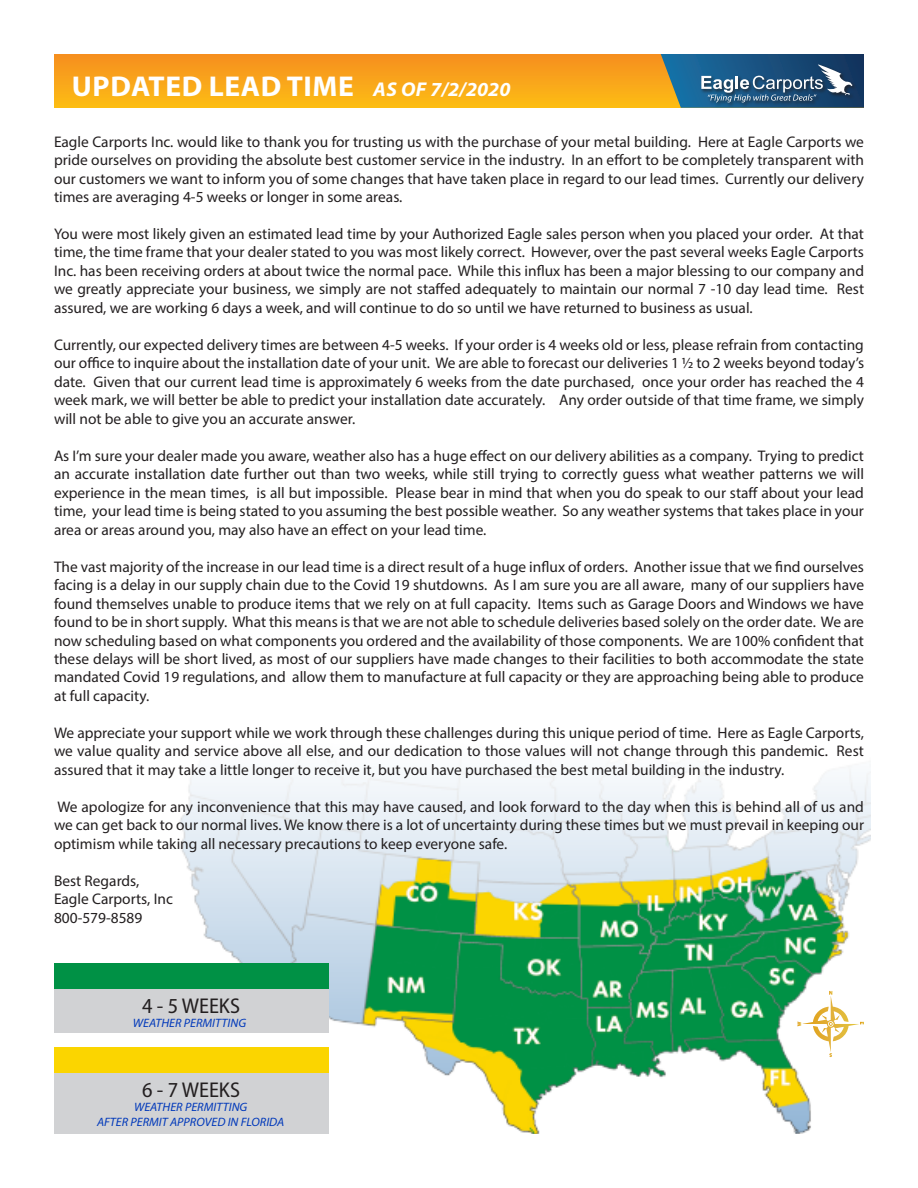
<style>
.page{position:relative;width:918px;height:1188px;background:#fff}
.page>*{position:absolute;margin:0;border:0;box-sizing:border-box;transform-origin:0 0}
.t1{font:700 28.8px "Myriad Pro";letter-spacing:.02em;color:#fff}
.t2{font:semi-condensed 21.45px "Myriad Pro";color:#231f20}
.t3{font:15.45px/18.5px "Myriad Pro";color:#231f20;text-align:justify}
.t4{font:italic 12.15px "Myriad Pro";color:#0038ba}
.s1{font-style:italic;font-size:19.95px}
</style>
<div class="page">
<img style="left:179px;top:769px;width:692px;height:365px">
<svg style="left:797px;top:991px;width:67px;height:66px"></svg>
<div style="left:54px;top:963px;width:274px;height:27px;background:#009145"></div>
<div style="left:54px;top:990px;width:274px;height:43px;background:#d1d2d4"></div>
<div style="left:54px;top:1047px;width:274px;height:27px;background:#fbd500"></div>
<div style="left:54px;top:1074px;width:274px;height:60px;background:#d1d2d4"></div>
<div style="left:54px;top:54px;width:810px;height:54px;background:linear-gradient(to bottom,#f68e1f,#fdbc14)"></div>
<svg style="left:661px;top:54px;width:203px;height:54px;background:#3b6683"></svg>
<p class="t1" style="left:72px;top:68px;width:440px">UPDATED LEAD TIME <span class="s1">AS OF 7/2/2020</span></p>
<p class="t3" style="left:54px;top:132px;width:812px">Eagle Carports Inc. would like to thank you for trusting us with the purchase of your metal building. Here at Eagle Carports we pride ourselves on providing the absolute best customer service in the industry. In an effort to be completely transparent with our customers we want to inform you of some changes that have taken place in regard to our lead times. Currently our delivery times are averaging 4-5 weeks or longer in some areas.</p>
<p class="t3" style="left:54px;top:224px;width:812px">You were most likely given an estimated lead time by your Authorized Eagle sales person when you placed your order. At that time, the time frame that your dealer stated to you was most likely correct. However, over the past several weeks Eagle Carports Inc. has been receiving orders at about twice the normal pace. While this influx has been a major blessing to our company and we greatly appreciate your business, we simply are not staffed adequately to maintain our normal 7 -10 day lead time. Rest assured, we are working 6 days a week, and will continue to do so until we have returned to business as usual.</p>
<p class="t3" style="left:54px;top:335px;width:812px">Currently, our expected delivery times are between 4-5 weeks. If your order is 4 weeks old or less, please refrain from contacting our office to inquire about the installation date of your unit. We are able to forecast our deliveries 1 ½ to 2 weeks beyond today’s date. Given that our current lead time is approximately 6 weeks from the date purchased, once your order has reached the 4 week mark, we will better be able to predict your installation date accurately. Any order outside of that time frame, we simply will not be able to give you an accurate answer.</p>
<p class="t3" style="left:54px;top:446px;width:812px">As I’m sure your dealer made you aware, weather also has a huge effect on our delivery abilities as a company. Trying to predict an accurate installation date further out than two weeks, while still trying to correctly guess what weather patterns we will experience in the mean times, is all but impossible. Please bear in mind that when you do speak to our staff about your lead time, your lead time is being stated to you assuming the best possible weather. So any weather systems that takes place in your area or areas around you, may also have an effect on your lead time.</p>
<p class="t3" style="left:54px;top:557px;width:812px">The vast majority of the increase in our lead time is a direct result of a huge influx of orders. Another issue that we find ourselves facing is a delay in our supply chain due to the Covid 19 shutdowns. As I am sure you are all aware, many of our suppliers have found themselves unable to produce items that we rely on at full capacity. Items such as Garage Doors and Windows we have found to be in short supply. What this means is that we are not able to schedule deliveries based solely on the order date. We are now scheduling based on what components you ordered and the availability of those components. We are 100% confident that these delays will be short lived, as most of our suppliers have made changes to their facilities to both accommodate the state mandated Covid 19 regulations, and allow them to manufacture at full capacity or they are approaching being able to produce at full capacity.</p>
<p class="t3" style="left:54px;top:723px;width:812px">We appreciate your support while we work through these challenges during this unique period of time. Here as Eagle Carports, we value quality and service above all else, and our dedication to those values will not change through this pandemic. Rest assured that it may take a little longer to receive it, but you have purchased the best metal building in the industry.</p>
<p class="t3" style="left:54px;top:797px;width:812px">We apologize for any inconvenience that this may have caused, and look forward to the day when this is behind all of us and we can get back to our normal lives. We know there is a lot of uncertainty during these times but we must prevail in keeping our optimism while taking all necessary precautions to keep everyone safe.</p>
<p class="t3" style="left:54px;top:871px;width:87px">Best Regards,</p>
<p class="t3" style="left:54px;top:890px;width:120px">Eagle Carports, Inc</p>
<p class="t3" style="left:54px;top:908px;width:90px">800-579-8589</p>
<p class="t2" style="left:142px;top:993px;width:99px">4 - 5 WEEKS</p>
<p class="t4" style="left:133px;top:1016px;width:115px">WEATHER PERMITTING</p>
<p class="t2" style="left:142px;top:1077px;width:99px">6 - 7 WEEKS</p>
<p class="t4" style="left:134px;top:1100px;width:115px">WEATHER PERMITTING</p>
<p class="t4" style="left:97px;top:1114px;width:189px">AFTER PERMIT APPROVED IN FLORIDA</p>
</div>
